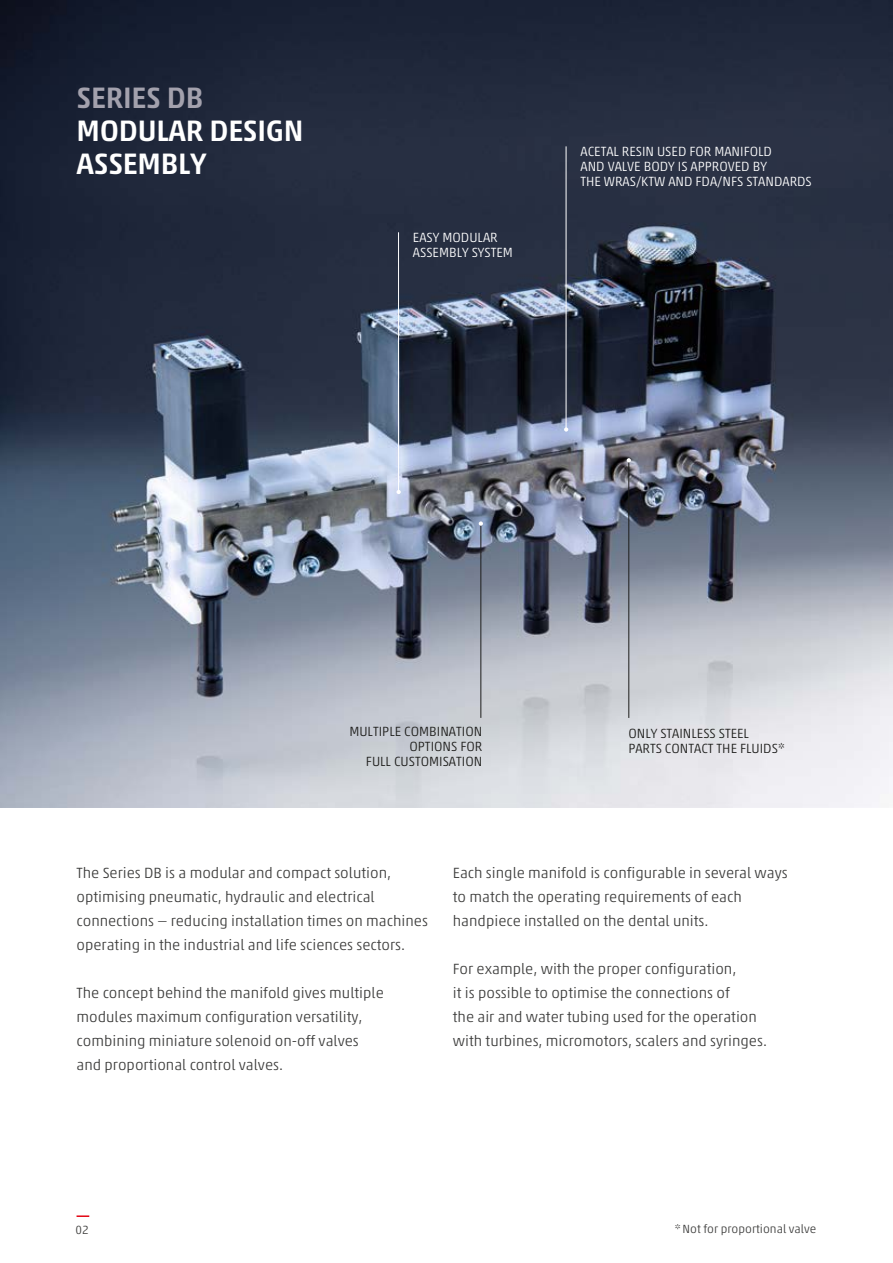
<style>
.page{position:relative;width:893px;height:1263px;background:#fff}
.page>*{position:absolute;margin:0;border:0;box-sizing:border-box;transform-origin:0 0}
.t1{font:500 30px/33px "Akko W1 G";letter-spacing:-.01em;color:#fff}
.t2{font:500 30px "Akko W1 G";letter-spacing:-.01em;color:#a3a1ad}
.t3{font:300 15px/24px "Akko W1 G";color:#3c3c3b}
.t4{font:300 13.5px/15px "Akko W1 G";color:#fff}
.t5{font:300 13.5px/15px "Akko W1 G";color:#1d1d1b}
.t6{font:300 12px "Akko W1 G";color:#3c3c3b}
</style>
<div class="page">
<img style="left:0;top:0;width:893px;height:808px">
<svg style="left:77px;top:1215px;width:12px;height:2px"></svg>
<hr style="left:628px;top:462px;width:1px;height:256px;background:#1d1d1b">
<hr style="left:566px;top:146px;width:1px;height:284px;background:#fff">
<hr style="left:398px;top:232px;width:1px;height:260px;background:#fff">
<hr style="left:481px;top:524px;width:1px;height:194px;background:#1d1d1b">
<svg style="left:627px;top:458px;width:4px;height:4px"></svg>
<svg style="left:564px;top:427px;width:4px;height:5px"></svg>
<svg style="left:396px;top:490px;width:5px;height:4px"></svg>
<svg style="left:479px;top:521px;width:4px;height:5px"></svg>
<h1 class="t2" style="left:77px;top:76px;width:129px">SERIES DB</h1>
<h1 class="t1" style="left:77px;top:112px;width:228px">MODULAR DESIGN<br>ASSEMBLY</h1>
<p class="t4" style="left:413px;top:229px;width:102px">EASY MODULAR<br>ASSEMBLY SYSTEM</p>
<p class="t4" style="left:580px;top:143px;width:233px">ACETAL RESIN USED FOR MANIFOLD<br>AND VALVE BODY IS APPROVED BY<br>THE WRAS/KTW AND FDA/NFS STANDARDS</p>
<p class="t5" style="left:349px;top:723px;width:135px;text-align:right">MULTIPLE COMBINATION<br>OPTIONS FOR<br>FULL CUSTOMISATION</p>
<p class="t5" style="left:628px;top:725px;width:158px">ONLY STAINLESS STEEL<br>PARTS CONTACT THE FLUIDS*</p>
<p class="t3" style="left:77px;top:859px;width:353px">The Series DB is a modular and compact solution, optimising pneumatic, hydraulic and electrical connections — reducing installation times on machines operating in the industrial and life sciences sectors.</p>
<p class="t3" style="left:77px;top:979px;width:309px">The concept behind the manifold gives multiple modules maximum configuration versatility, combining miniature solenoid on-off valves and proportional control valves.</p>
<p class="t3" style="left:453px;top:859px;width:336px">Each single manifold is configurable in several ways to match the operating requirements of each handpiece installed on the dental units.</p>
<p class="t3" style="left:453px;top:955px;width:316px">For example, with the proper configuration,<br>it is possible to optimise the connections of<br>the air and water tubing used for the operation with turbines, micromotors, scalers and syringes.</p>
<p class="t6" style="left:75px;top:1221px;width:15px">02</p>
<p class="t6" style="left:675px;top:1220px;width:143px">* Not for proportional valve</p>
</div>
